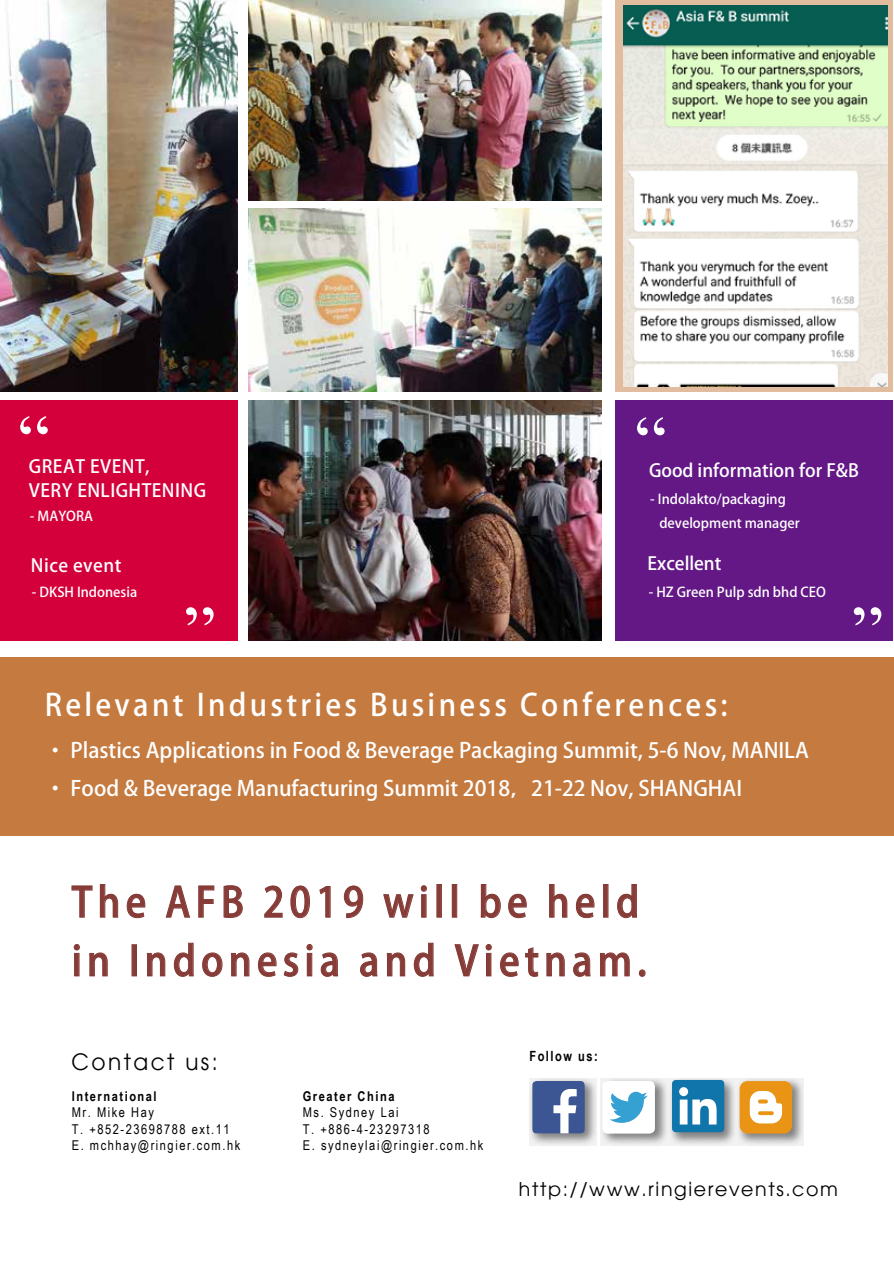
<style>
.page{position:relative;width:894px;height:1263px;background:#fff}
.page>*{position:absolute;margin:0;border:0;box-sizing:border-box;transform-origin:0 0}
.t1{font:40.8px/58.7px "Adobe Heiti Std";letter-spacing:.14em;color:#883c38;scale:.93 1}
.t2{font:30.3px "Adobe Heiti Std";letter-spacing:.115em;color:#fff;scale:.96 1}
.t3{font:22.5px "Avant Garde";letter-spacing:.115em;color:#040000;scale:.96 1}
.t4{font:21px/38.7px "Adobe Heiti Std";color:#fff}
.t5{font:19.05px "Avant Garde";letter-spacing:.085em;color:#040000}
.t6{font:18px/24px "Adobe Heiti Std";letter-spacing:.025em;color:#fff}
.t7{font:18px "Adobe Heiti Std";color:#fff}
.t8{font:700 14.1px "Arial Narrow";letter-spacing:.115em;color:#040000;scale:.96 1}
.t9{font:13.5px/16.2px "Arial Narrow";letter-spacing:.115em;color:#040000}
.t10{font:13.5px/24px "Adobe Heiti Std";color:#fff}
.t11{font:700 13.5px "Arial Narrow";letter-spacing:.115em;color:#040000}
</style>
<div class="page">
<div style="left:0;top:400px;width:237px;height:241px;background:#d4003b"></div>
<div style="left:616px;top:400px;width:277px;height:241px;background:#641886"></div>
<svg style="left:637px;top:417px;width:28px;height:18px"></svg>
<svg style="left:854px;top:607px;width:27px;height:18px"></svg>
<svg style="left:20px;top:416px;width:28px;height:18px"></svg>
<svg style="left:186px;top:607px;width:28px;height:18px"></svg>
<svg style="left:736px;top:1078px;width:68px;height:67px;background:#cdcbc8"></svg>
<svg style="left:668px;top:1078px;width:68px;height:67px;background:#c7c9ca"></svg>
<svg style="left:600px;top:1078px;width:68px;height:67px;background:#cbcaca"></svg>
<svg style="left:529px;top:1078px;width:68px;height:67px;background:#cbcbcb"></svg>
<div style="left:602px;top:1081px;width:53px;height:52px;background:#fff;border-radius:6px"></div>
<svg style="left:532px;top:1081px;width:53px;height:52px"></svg>
<svg style="left:609px;top:1092px;width:39px;height:31px"></svg>
<div style="left:672px;top:1080px;width:52px;height:52px;background:#1075ab;border-radius:4px"></div>
<svg style="left:679px;top:1087px;width:38px;height:37px"></svg>
<div style="left:740px;top:1081px;width:52px;height:52px;background:#e99415;border-radius:8px"></div>
<svg style="left:750px;top:1091px;width:32px;height:32px"></svg>
<svg style="left:758px;top:1099px;width:10px;height:4px"></svg>
<svg style="left:758px;top:1111px;width:16px;height:4px"></svg>
<div style="left:616px;top:0;width:277px;height:391px;background:linear-gradient(to right,#e2bc9f,#e2bc9f)"></div>
<svg style="left:71px;top:885px;width:22px;height:33px"></svg>
<svg style="left:100px;top:884px;width:18px;height:34px"></svg>
<svg style="left:126px;top:893px;width:20px;height:25px"></svg>
<svg style="left:165px;top:885px;width:25px;height:33px"></svg>
<svg style="left:198px;top:885px;width:17px;height:33px"></svg>
<svg style="left:223px;top:885px;width:20px;height:33px"></svg>
<svg style="left:264px;top:885px;width:19px;height:33px"></svg>
<svg style="left:290px;top:885px;width:20px;height:33px"></svg>
<svg style="left:319px;top:886px;width:12px;height:32px"></svg>
<svg style="left:344px;top:885px;width:19px;height:33px"></svg>
<svg style="left:383px;top:894px;width:31px;height:24px"></svg>
<svg style="left:421px;top:885px;width:6px;height:33px"></svg>
<div style="left:437px;top:884px;width:5px;height:33px;border:1px solid #833a36"></div>
<div style="left:452px;top:884px;width:5px;height:33px;border:1px solid #833a36"></div>
<svg style="left:480px;top:884px;width:21px;height:34px"></svg>
<svg style="left:508px;top:893px;width:19px;height:25px"></svg>
<svg style="left:549px;top:884px;width:19px;height:34px"></svg>
<svg style="left:576px;top:893px;width:19px;height:25px"></svg>
<div style="left:603px;top:884px;width:5px;height:33px;border:1px solid #833a36"></div>
<svg style="left:617px;top:884px;width:20px;height:34px"></svg>
<svg style="left:74px;top:944px;width:6px;height:33px"></svg>
<svg style="left:89px;top:952px;width:19px;height:25px"></svg>
<div style="left:132px;top:944px;width:5px;height:32px;border:1px solid #833a36"></div>
<svg style="left:147px;top:952px;width:19px;height:25px"></svg>
<svg style="left:174px;top:942px;width:20px;height:35px"></svg>
<svg style="left:202px;top:952px;width:21px;height:25px"></svg>
<svg style="left:231px;top:952px;width:19px;height:25px"></svg>
<svg style="left:258px;top:952px;width:19px;height:25px"></svg>
<svg style="left:283px;top:952px;width:16px;height:25px"></svg>
<svg style="left:306px;top:944px;width:7px;height:33px"></svg>
<svg style="left:321px;top:952px;width:18px;height:25px"></svg>
<svg style="left:360px;top:952px;width:18px;height:25px"></svg>
<svg style="left:387px;top:952px;width:18px;height:25px"></svg>
<svg style="left:413px;top:942px;width:21px;height:35px"></svg>
<svg style="left:454px;top:944px;width:25px;height:33px"></svg>
<svg style="left:485px;top:944px;width:7px;height:33px"></svg>
<svg style="left:500px;top:952px;width:19px;height:25px"></svg>
<svg style="left:525px;top:947px;width:14px;height:30px"></svg>
<svg style="left:546px;top:952px;width:19px;height:25px"></svg>
<svg style="left:573px;top:952px;width:18px;height:25px"></svg>
<svg style="left:600px;top:952px;width:30px;height:25px"></svg>
<div style="left:639px;top:969px;width:6px;height:8px;border:1px solid #833a36;border-radius:50%"></div>
<div style="left:0;top:657px;width:894px;height:179px;background:#c57a3f"></div>
<img style="left:248px;top:1px;width:353px;height:199px">
<img style="left:248px;top:400px;width:353px;height:241px">
<img style="left:624px;top:5px;width:264px;height:382px">
<img style="left:0;top:1px;width:237px;height:390px">
<img style="left:248px;top:208px;width:353px;height:183px">
<p class="t6" style="left:29px;top:455px;width:179px">GREAT EVENT,<br>VERY ENLIGHTENING</p>
<p class="t10" style="left:30px;top:504px;width:65px">- MAYORA</p>
<p class="t7" style="left:649px;top:459px;width:211px">Good information for F&amp;B</p>
<p class="t10" style="left:659px;top:487px;width:142px;text-indent:-9px">- Indolakto/packaging development manager</p>
<p class="t6" style="left:31px;top:554px;width:92px">Nice event</p>
<p class="t7" style="left:647px;top:552px;width:75px">Excellent</p>
<p class="t10" style="left:32px;top:581px;width:107px">- DKSH Indonesia</p>
<p class="t10" style="left:649px;top:580px;width:178px">- HZ Green Pulp sdn bhd CEO</p>
<h2 class="t2" style="left:45px;top:686px;width:713px">Relevant Industries Business Conferences:</h2>
<p class="t4" style="left:45px;top:731px;width:766px">· Plastics Applications in Food &amp; Beverage Packaging Summit, 5-6 Nov, MANILA · Food &amp; Beverage Manufacturing Summit 2018，21-22 Nov, SHANGHAI</p>
<h1 class="t1" style="left:72px;top:874px;width:619px">The AFB 2019 will be held in Indonesia and Vietnam.</h1>
<p class="t3" style="left:71px;top:1048px;width:154px">Contact us:</p>
<p class="t11" style="left:72px;top:1086px;width:86px">International</p>
<p class="t9" style="left:72px;top:1104px;width:170px">Mr. Mike Hay<br>T. +852-23698788 ext.11<br>E. mchhay@ringier.com.hk</p>
<p class="t11" style="left:303px;top:1086px;width:93px">Greater China</p>
<p class="t9" style="left:303px;top:1104px;width:182px">Ms. Sydney Lai<br>T. +886-4-23297318<br>E. sydneylai@ringier.com.hk</p>
<p class="t8" style="left:529px;top:1046px;width:73px">Follow us:</p>
<p class="t5" style="left:519px;top:1177px;width:321px">http://www.ringierevents.com</p>
</div>
